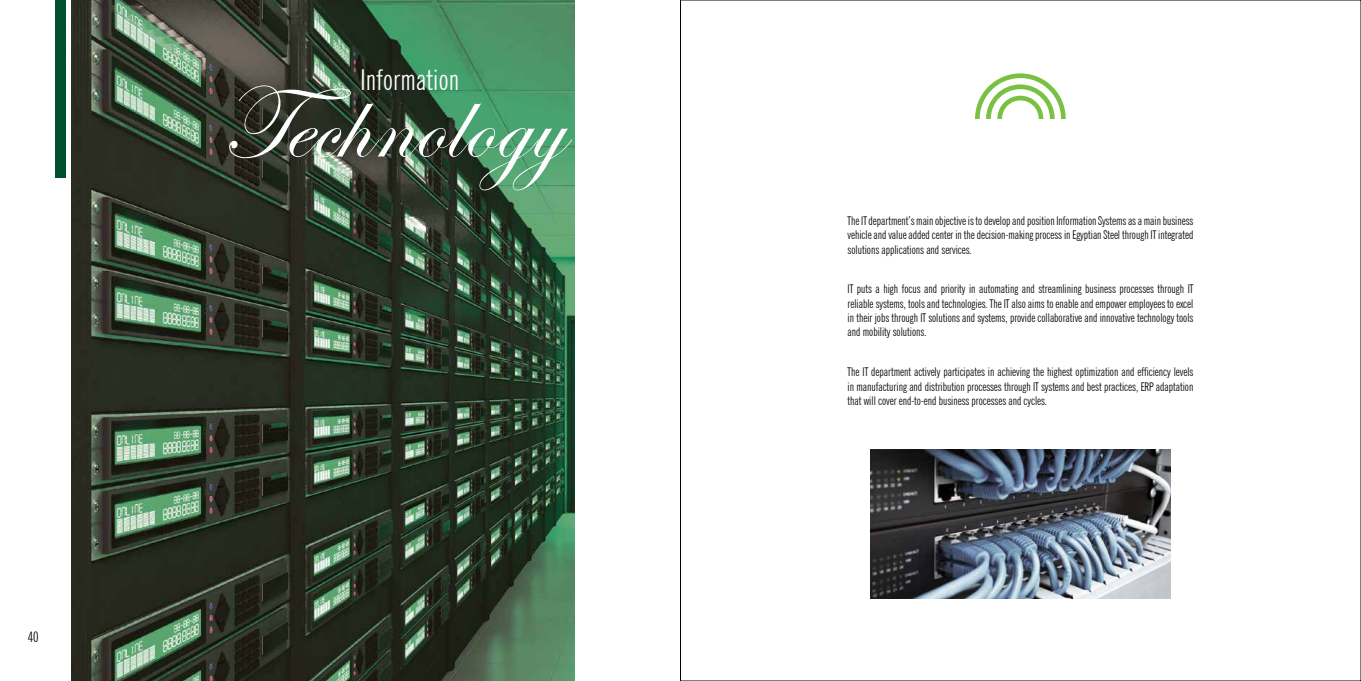
<style>
.page{position:relative;width:1361px;height:681px;background:#fff}
.page>*{position:absolute;margin:0;border:0;box-sizing:border-box;transform-origin:0 0}
.t1{font:105px "Edwardian Script ITC";letter-spacing:.01em;color:#fff}
.t2{font:extra-condensed 28.8px "News Gothic BT";letter-spacing:.01em;color:#fff}
.t3{font:extra-condensed 14.4px "News Gothic BT";color:#000}
.t4{font:extra-condensed 12px/14.4px "News Gothic BT";color:#000;text-align:justify}
</style>
<div class="page">
<div style="left:55px;top:0;width:11px;height:178px;background:#00502f"></div>
<img style="left:71px;top:0;width:503px;height:680px">
<svg style="left:680px;top:0;width:680px;height:680px"></svg>
<svg style="left:975px;top:73px;width:90px;height:46px"></svg>
<img style="left:871px;top:449px;width:299px;height:149px">
<p class="t3" style="left:28px;top:628px;width:13px">40</p>
<h2 class="t2" style="left:360px;top:63px;width:100px">Information</h2>
<h1 class="t1" style="left:221px;top:66px;width:343px">Technology</h1>
<p class="t4" style="left:847px;top:213px;width:347px">The IT department’s main objective is to develop and position Information Systems as a main business vehicle and value added center in the decision-making process in Egyptian Steel through IT integrated solutions applications and services.</p>
<p class="t4" style="left:847px;top:281px;width:347px">IT puts a high focus and priority in automating and streamlining business processes through IT reliable systems, tools and technologies. The IT also aims to enable and empower employees to excel in their jobs through IT solutions and systems, provide collaborative and innovative technology tools and mobility solutions.</p>
<p class="t4" style="left:847px;top:364px;width:347px">The IT department actively participates in achieving the highest optimization and efficiency levels in manufacturing and distribution processes through IT systems and best practices, ERP adaptation that will cover end-to-end business processes and cycles.</p>
</div>
